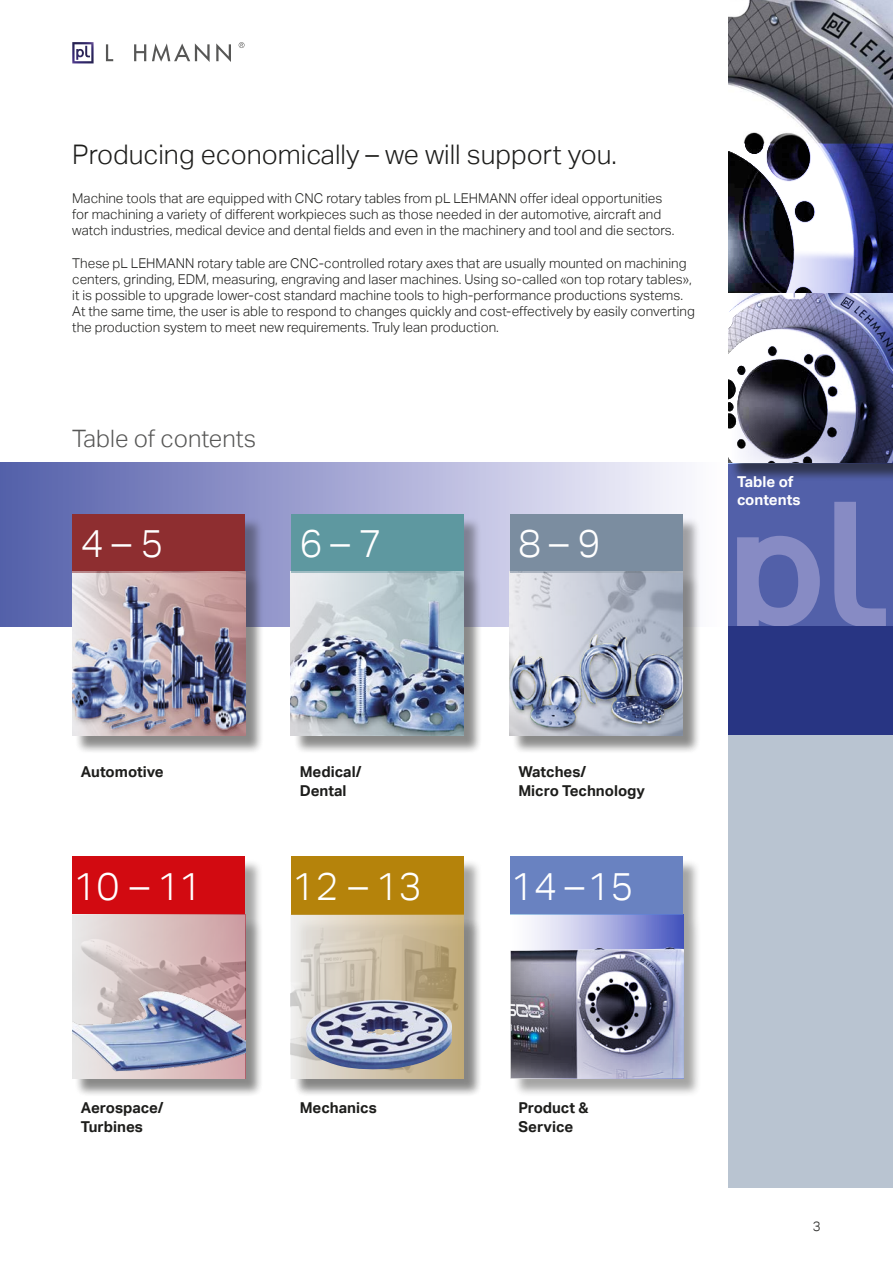
<style>
.page{position:relative;width:893px;height:1263px;background:#fff}
.page>*{position:absolute;margin:0;border:0;box-sizing:border-box;transform-origin:0 0}
.t1{font:300 39px "Aktiv Grotesk";color:#fff}
.t2{font:300 27px "Aktiv Grotesk";color:#1d1d1b}
.t3{font:300 24px "Aktiv Grotesk";color:#575756}
.t4{font:700 15px/19.5px "Aktiv Grotesk";color:#1d1d1b}
.t5{font:700 15px/18px "Aktiv Grotesk";color:#fff}
.t6{font:300 13.5px/16.2px "Aktiv Grotesk";color:#1d1d1b}
</style>
<div class="page">
<div style="left:0;top:463px;width:728px;height:164px;background:linear-gradient(to right,#545daa,#fffdff)"></div>
<div style="left:728px;top:463px;width:165px;height:164px;background:#5260a9"></div>
<img style="left:728px;top:0;width:165px;height:144px">
<div style="left:731px;top:295px;width:162px;height:187px;background:#1d1d1b;opacity:.4"></div>
<div style="left:74px;top:516px;width:190px;height:238px;background:#1d1d1b;opacity:.4"></div>
<img style="left:72px;top:572px;width:173px;height:163px">
<div style="left:72px;top:514px;width:173px;height:58px;background:#8e2e30"></div>
<div style="left:512px;top:516px;width:189px;height:238px;background:#1d1d1b;opacity:.4"></div>
<div style="left:510px;top:514px;width:172px;height:58px;background:#7b8da0"></div>
<div style="left:512px;top:859px;width:190px;height:238px;background:#1d1d1b;opacity:.4"></div>
<div style="left:510px;top:856px;width:172px;height:59px;background:#6982c1"></div>
<div style="left:75px;top:859px;width:189px;height:238px;background:#1d1d1b;opacity:.4"></div>
<div style="left:72px;top:856px;width:173px;height:59px;background:#d20a11"></div>
<div style="left:293px;top:859px;width:189px;height:238px;background:#1d1d1b;opacity:.4"></div>
<div style="left:291px;top:856px;width:173px;height:59px;background:#b5830b"></div>
<div style="left:75px;top:573px;width:189px;height:181px;background:#1d1d1b;opacity:.4"></div>
<div style="left:293px;top:516px;width:190px;height:238px;background:#1d1d1b;opacity:.4"></div>
<div style="left:291px;top:514px;width:173px;height:58px;background:#5e98a0"></div>
<div style="left:293px;top:573px;width:190px;height:181px;background:#1d1d1b;opacity:.4"></div>
<div style="left:512px;top:573px;width:189px;height:181px;background:#1d1d1b;opacity:.4"></div>
<svg style="left:510px;top:915px;width:174px;height:163px"></svg>
<svg style="left:134px;top:44px;width:12px;height:17px"></svg>
<svg style="left:216px;top:43px;width:15px;height:19px"></svg>
<svg style="left:152px;top:43px;width:58px;height:19px"></svg>
<svg style="left:106px;top:44px;width:7px;height:17px"></svg>
<svg style="left:239px;top:42px;width:5px;height:6px"></svg>
<img style="left:72px;top:42px;width:22px;height:21px">
<div style="left:75px;top:917px;width:189px;height:180px;background:#1d1d1b;opacity:.4"></div>
<img style="left:72px;top:915px;width:173px;height:163px">
<img style="left:72px;top:967px;width:173px;height:110px">
<div style="left:294px;top:918px;width:188px;height:179px;background:#1d1d1b;opacity:.4"></div>
<img style="left:291px;top:915px;width:173px;height:163px">
<img style="left:306px;top:1000px;width:147px;height:70px">
<svg style="left:737px;top:502px;width:149px;height:125px"></svg>
<div style="left:728px;top:717px;width:165px;height:471px;background:#b9c4d1"></div>
<div style="left:728px;top:627px;width:165px;height:108px;background:#283583"></div>
<img style="left:728px;top:144px;width:165px;height:319px">
<p class="t2" style="left:72px;top:139px;width:546px">Producing economically – we will support you.</p>
<p class="t6" style="left:72px;top:190px;width:604px">Machine tools that are equipped with CNC rotary tables from pL LEHMANN offer ideal opportunities for machining a variety of different workpieces such as those needed in der automotive, aircraft and watch industries, medical device and dental fields and even in the machinery and tool and die sectors.</p>
<p class="t6" style="left:72px;top:255px;width:624px">These pL LEHMANN rotary table are CNC-controlled rotary axes that are usually mounted on machining centers, grinding, EDM, measuring, engraving and laser machines. Using so-called «on top rotary tables», it is possible to upgrade lower-cost standard machine tools to high-performance productions systems.<br>At the same time, the user is able to respond to changes quickly and cost-effectively by easily converting the production system to meet new requirements. Truly lean production.</p>
<p class="t3" style="left:72px;top:424px;width:185px">Table of contents</p>
<p class="t1" style="left:81px;top:521px;width:84px">4 – 5</p>
<p class="t1" style="left:518px;top:521px;width:84px">8 – 9</p>
<p class="t1" style="left:299px;top:521px;width:84px">6 – 7</p>
<p class="t5" style="left:737px;top:473px;width:65px">Table of contents</p>
<p class="t4" style="left:81px;top:761px;width:84px">Automotive</p>
<p class="t4" style="left:300px;top:761px;width:63px">Medical/<br>Dental</p>
<p class="t4" style="left:518px;top:761px;width:128px">Watches/<br>Micro Technology</p>
<p class="t1" style="left:74px;top:863px;width:130px">10 – 11</p>
<p class="t1" style="left:292px;top:863px;width:131px">12 – 13</p>
<p class="t1" style="left:511px;top:863px;width:124px">14 –15</p>
<p class="t4" style="left:81px;top:1097px;width:84px">Aerospace/<br>Turbines</p>
<p class="t4" style="left:300px;top:1097px;width:79px">Mechanics</p>
<p class="t4" style="left:518px;top:1097px;width:72px">Product &amp;<br>Service</p>
<p class="t6" style="left:813px;top:1218px;width:9px">3</p>
</div>
